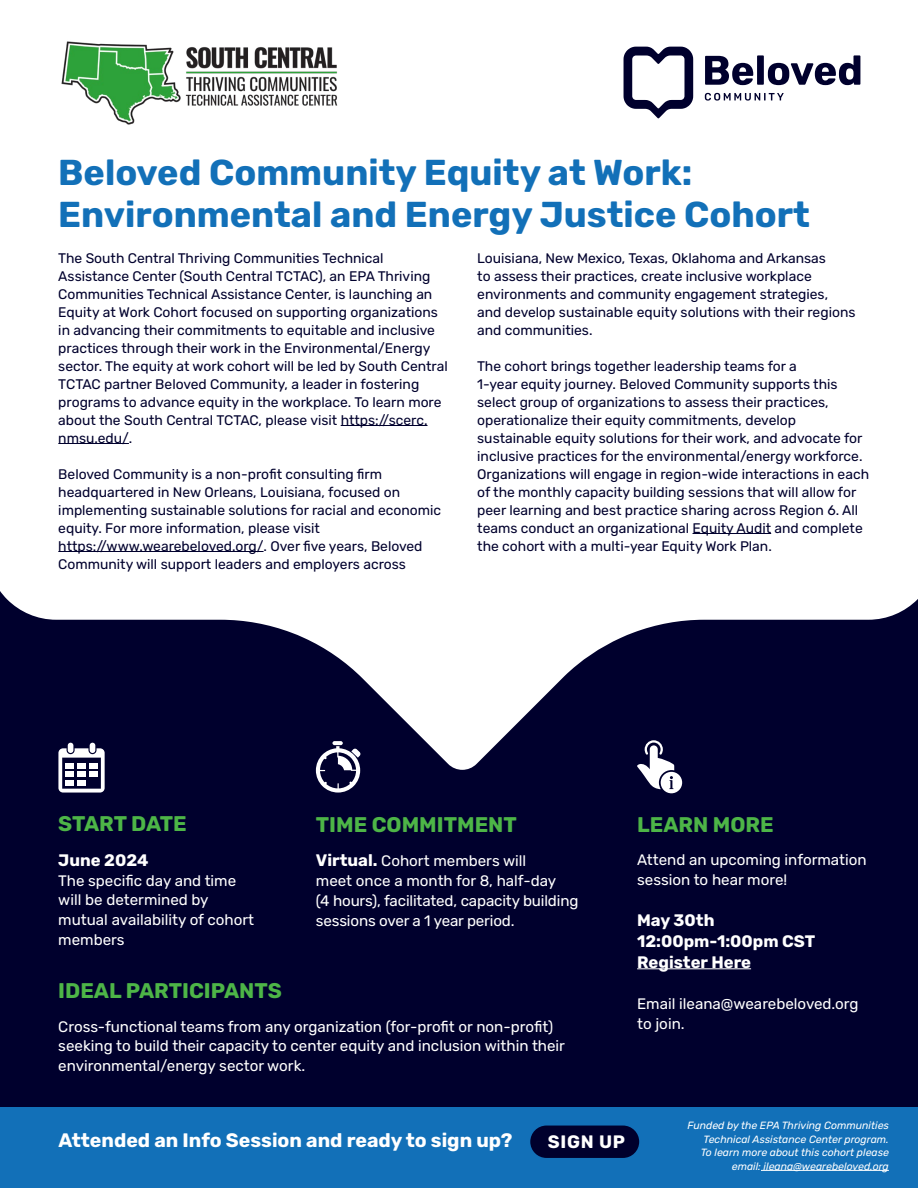
<style>
.page{position:relative;width:918px;height:1188px;background:#fff}
.page>*{position:absolute;margin:0;border:0;box-sizing:border-box;transform-origin:0 0}
.t1{font:700 36px/42px "Rubik";color:#1270b8}
.t2{font:700 21.15px "Rubik";color:#4db547}
.t3{font:700 19.5px "Rubik";color:#fff}
.t4{font:700 18px "Rubik";letter-spacing:.04em;color:#fff}
.t5{font:700 16.65px/21.1px "Rubik";color:#fff}
.t6{font:15.15px/19.6px "Rubik";color:#fff}
.t7{font:13.8px/18px "Rubik";color:#00002d}
.t8{font:italic 10.5px/13.5px "Rubik";color:#fff;text-align:right}
.s1{font-weight:700;font-size:16.65px}
</style>
<div class="page">
<svg style="left:0;top:533px;width:918px;height:238px;fill:#00002d"></svg>
<div style="left:0;top:771px;width:918px;height:417px;background:#00002d"></div>
<hr style="left:341px;top:425px;width:87px;height:1px;background:#00002d">
<hr style="left:58px;top:443px;width:71px;height:1px;background:#00002d">
<hr style="left:58px;top:551px;width:206px;height:1px;background:#00002d">
<hr style="left:693px;top:533px;width:78px;height:1px;background:#00002d">
<hr style="left:637px;top:968px;width:114px;height:1px;background:#fff">
<svg style="left:624px;top:47px;width:69px;height:71px"></svg>
<svg style="left:705px;top:55px;width:155px;height:30px"></svg>
<svg style="left:705px;top:93px;width:79px;height:8px"></svg>
<svg style="left:316px;top:741px;width:45px;height:52px"></svg>
<svg style="left:58px;top:748px;width:47px;height:45px"></svg>
<div style="left:77px;top:780px;width:9px;height:5px;background:#fff"></div>
<div style="left:66px;top:780px;width:8px;height:5px;background:#fff"></div>
<div style="left:89px;top:772px;width:8px;height:5px;background:#fff"></div>
<div style="left:77px;top:772px;width:9px;height:5px;background:#fff"></div>
<div style="left:66px;top:772px;width:8px;height:5px;background:#fff"></div>
<div style="left:89px;top:763px;width:8px;height:6px;background:#fff"></div>
<div style="left:77px;top:763px;width:9px;height:6px;background:#fff"></div>
<div style="left:66px;top:763px;width:8px;height:6px;background:#fff"></div>
<div style="left:68px;top:743px;width:5px;height:10px;background:#fff;border-radius:3px"></div>
<div style="left:90px;top:743px;width:5px;height:10px;background:#fff;border-radius:3px"></div>
<div style="left:0;top:1107px;width:918px;height:81px;background:#1270b8"></div>
<div style="left:530px;top:1126px;width:109px;height:32px;background:#00002d;border-radius:16px"></div>
<hr style="left:761px;top:1170px;width:128px;height:1px;background:#fff">
<svg style="left:637px;top:740px;width:45px;height:53px"></svg>
<img style="left:61px;top:41px;width:277px;height:84px">
<h1 class="t1" style="left:58px;top:152px;width:753px">Beloved Community Equity at Work:<br>Environmental and Energy Justice Cohort</h1>
<p class="t7" style="left:58px;top:249px;width:391px">The South Central Thriving Communities Technical Assistance Center (South Central TCTAC), an EPA Thriving Communities Technical Assistance Center, is launching an Equity at Work Cohort focused on supporting organizations in advancing their commitments to equitable and inclusive practices through their work in the Environmental/Energy sector. The equity at work cohort will be led by South Central TCTAC partner Beloved Community, a leader in fostering programs to advance equity in the workplace. To learn more about the South Central TCTAC, please visit https://scerc. nmsu.edu/.</p>
<p class="t7" style="left:58px;top:465px;width:384px">Beloved Community is a non-profit consulting firm headquartered in New Orleans, Louisiana, focused on implementing sustainable solutions for racial and economic equity. For more information, please visit https://www.wearebeloved.org/. Over five years, Beloved Community will support leaders and employers across</p>
<p class="t7" style="left:477px;top:249px;width:380px">Louisiana, New Mexico, Texas, Oklahoma and Arkansas<br>to assess their practices, create inclusive workplace environments and community engagement strategies, and develop sustainable equity solutions with their regions and communities.</p>
<p class="t7" style="left:477px;top:357px;width:393px">The cohort brings together leadership teams for a<br>1-year equity journey. Beloved Community supports this select group of organizations to assess their practices, operationalize their equity commitments, develop sustainable equity solutions for their work, and advocate for inclusive practices for the environmental/energy workforce.<br>Organizations will engage in region-wide interactions in each of the monthly capacity building sessions that will allow for peer learning and best practice sharing across Region 6. All teams conduct an organizational Equity Audit and complete the cohort with a multi-year Equity Work Plan.</p>
<h2 class="t2" style="left:58px;top:812px;width:130px">START DATE</h2>
<p class="t5" style="left:58px;top:850px;width:92px">June 2024</p>
<p class="t6" style="left:58px;top:871px;width:197px">The specific day and time will be determined by mutual availability of cohort members</p>
<h2 class="t2" style="left:316px;top:812px;width:202px">TIME COMMITMENT</h2>
<p class="t6" style="left:316px;top:852px;width:264px"><span class="s1">Virtual.</span> Cohort members will<br>meet once a month for 8, half-day<br>(4 hours), facilitated, capacity building sessions over a 1 year period.</p>
<h2 class="t2" style="left:58px;top:979px;width:225px">IDEAL PARTICIPANTS</h2>
<p class="t6" style="left:58px;top:1017px;width:508px">Cross-functional teams from any organization (for-profit or non-profit) seeking to build their capacity to center equity and inclusion within their environmental/energy sector work.</p>
<h2 class="t2" style="left:637px;top:812px;width:138px">LEARN MORE</h2>
<p class="t6" style="left:637px;top:850px;width:231px">Attend an upcoming information session to hear more!</p>
<p class="t5" style="left:637px;top:910px;width:180px">May 30th<br>12:00pm-1:00pm CST<br>Register Here</p>
<p class="t6" style="left:637px;top:994px;width:223px">Email ileana@wearebeloved.org to join.</p>
<h3 class="t3" style="left:58px;top:1129px;width:455px">Attended an Info Session and ready to sign up?</h3>
<h3 class="t4" style="left:548px;top:1131px;width:79px">SIGN UP</h3>
<p class="t8" style="left:687px;top:1119px;width:203px">Funded by the EPA Thriving Communities Technical Assistance Center program.<br>To learn more about this cohort please email: ileana@wearebeloved.org</p>
</div>
